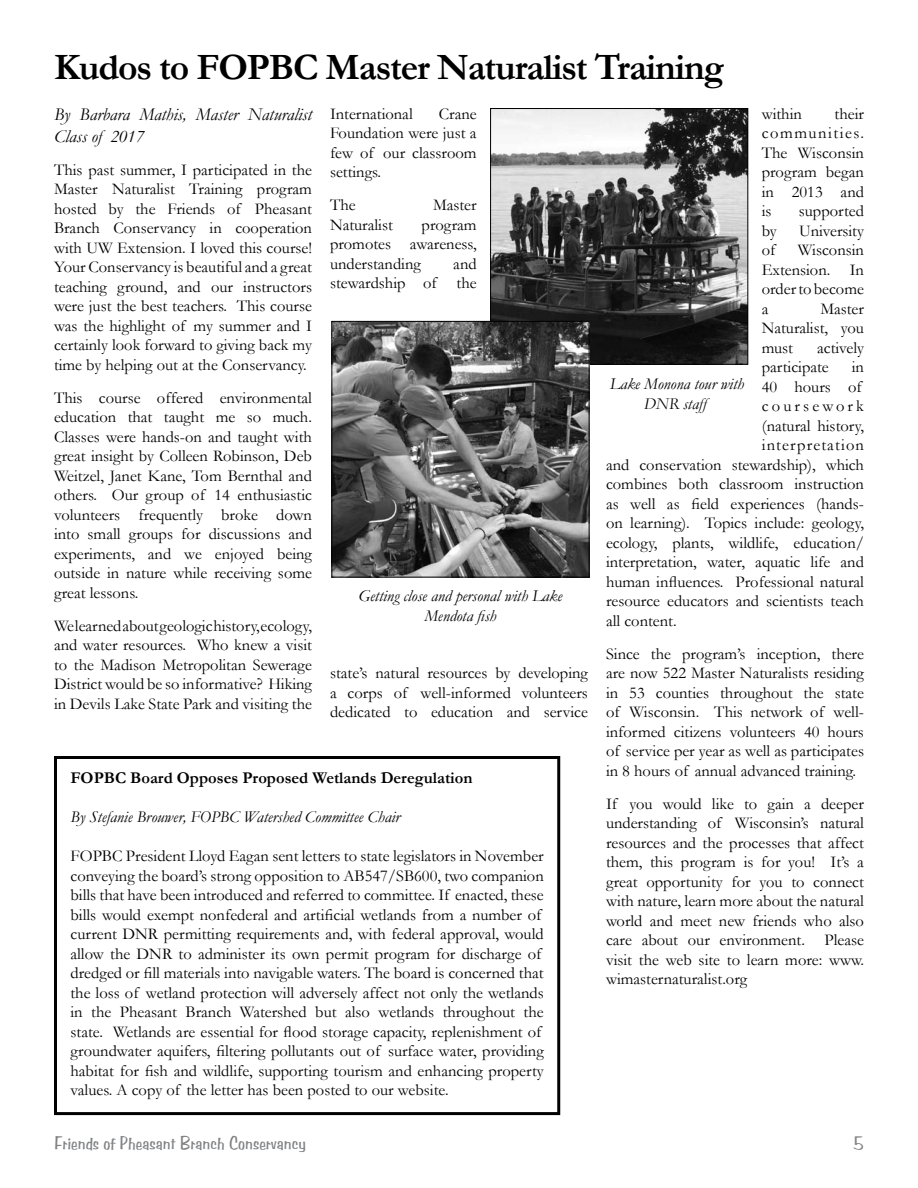
<style>
.page{position:relative;width:918px;height:1188px;background:#fff}
.page>*{position:absolute;margin:0;border:0;box-sizing:border-box;transform-origin:0 0}
.t1{font:700 37.5px "Garamond";letter-spacing:-.03em;color:#000}
.t2{font:italic 18px/21.6px "Garamond";color:#000}
.t3{font:18px "Benguiat Frisky";color:#808284}
.t4{font:16.5px/19.5px "Garamond";color:#000;text-align:justify}
.t5{font:italic 16.5px/19.8px "Garamond";color:#000;text-align:center}
.t6{font:700 16.5px "Garamond";color:#000}
.t7{font:16.5px "Garamond";letter-spacing:.07em;color:#000}
.t8{font:16.5px "Garamond";letter-spacing:.19em;color:#000}
</style>
<div class="page">
<img style="left:492px;top:110px;width:254px;height:253px">
<div style="left:490px;top:108px;width:258px;height:257px;border:1px solid #000"></div>
<img style="left:334px;top:323px;width:254px;height:253px">
<div style="left:332px;top:321px;width:258px;height:257px;border:1px solid #000"></div>
<div style="left:54px;top:756px;width:506px;height:359px;border:3px solid #000"></div>
<h1 class="t1" style="left:54px;top:41px;width:672px">Kudos to FOPBC Master Naturalist Training</h1>
<p class="t2" style="left:54px;top:103px;width:259px">By Barbara Mathis, Master Naturalist<br>Class of 2017</p>
<p class="t4" style="left:54px;top:159px;width:260px">This past summer, I participated in the Master Naturalist Training program hosted by the Friends of Pheasant Branch Conservancy in cooperation with UW Extension. I loved this course!<br>Your Conservancy is beautiful and a great teaching ground, and our instructors were just the best teachers. This course was the highlight of my summer and I certainly look forward to giving back my time by helping out at the Conservancy.</p>
<p class="t4" style="left:54px;top:387px;width:260px">This course offered environmental education that taught me so much.<br>Classes were hands-on and taught with great insight by Colleen Robinson, Deb Weitzel, Janet Kane, Tom Bernthal and others. Our group of 14 enthusiastic volunteers frequently broke down into small groups for discussions and experiments, and we enjoyed being outside in nature while receiving some great lessons.</p>
<p class="t4" style="left:54px;top:615px;width:260px">We learned about geologic history, ecology, and water resources. Who knew a visit to the Madison Metropolitan Sewerage District would be so informative? Hiking in Devils Lake State Park and visiting the</p>
<p class="t4" style="left:330px;top:104px;width:84px">International</p>
<p class="t4" style="left:330px;top:104px;width:148px;text-indent:109px">Crane Foundation were just a few of our classroom settings.</p>
<p class="t4" style="left:330px;top:195px;width:27px">The</p>
<p class="t4" style="left:433px;top:195px;width:45px">Master</p>
<p class="t4" style="left:330px;top:215px;width:64px">Naturalist</p>
<p class="t4" style="left:330px;top:215px;width:148px;text-indent:92px">program promotes awareness, understanding</p>
<p class="t4" style="left:330px;top:254px;width:148px;text-align:right">and<br>stewardship of the</p>
<p class="t5" style="left:358px;top:585px;width:205px">Getting close and personal with Lake<br>Mendota fish</p>
<p class="t4" style="left:330px;top:663px;width:260px">state’s natural resources by developing a corps of well-informed volunteers dedicated to education and service</p>
<p class="t6" style="left:70px;top:767px;width:404px">FOPBC Board Opposes Proposed Wetlands Deregulation</p>
<p class="t5" style="left:70px;top:807px;width:331px">By Stefanie Brouwer, FOPBC Watershed Committee Chair</p>
<p class="t4" style="left:70px;top:846px;width:475px;text-align:left">FOPBC President Lloyd Eagan sent letters to state legislators in November conveying the board’s strong opposition to AB547/SB600, two companion bills that have been introduced and referred to committee. If enacted, these bills would exempt nonfederal and artificial wetlands from a number of current DNR permitting requirements and, with federal approval, would allow the DNR to administer its own permit program for discharge of dredged or fill materials into navigable waters. The board is concerned that the loss of wetland protection will adversely affect not only the wetlands in the Pheasant Branch Watershed but also wetlands throughout the state. Wetlands are essential for flood storage capacity, replenishment of groundwater aquifers, filtering pollutants out of surface water, providing habitat for fish and wildlife, supporting tourism and enhancing property values. A copy of the letter has been posted to our website.</p>
<p class="t3" style="left:54px;top:1132px;width:253px">Friends of Pheasant Branch Conservancy</p>
<p class="t4" style="left:762px;top:104px;width:42px">within</p>
<p class="t4" style="left:762px;top:104px;width:104px;text-indent:73px">their communities.<br>The Wisconsin program began in 2013 and is</p>
<p class="t4" style="left:799px;top:201px;width:67px">supported</p>
<p class="t4" style="left:762px;top:221px;width:17px">by</p>
<p class="t4" style="left:799px;top:221px;width:66px">University</p>
<p class="t4" style="left:762px;top:240px;width:15px">of</p>
<p class="t4" style="left:762px;top:240px;width:104px;text-indent:36px">Wisconsin Extension. In order to become a</p>
<p class="t4" style="left:762px;top:299px;width:104px;text-indent:59px">Master Naturalist, you must</p>
<p class="t4" style="left:762px;top:338px;width:104px;text-indent:55px">actively participate</p>
<p class="t4" style="left:852px;top:357px;width:14px">in</p>
<p class="t4" style="left:762px;top:377px;width:101px">40 hours of</p>
<p class="t8" style="left:762px;top:395px;width:104px">coursework</p>
<p class="t4" style="left:762px;top:416px;width:104px">(natural history,</p>
<p class="t7" style="left:762px;top:434px;width:104px">interpretation</p>
<p class="t4" style="left:606px;top:455px;width:260px">and conservation stewardship), which</p>
<p class="t4" style="left:606px;top:474px;width:259px">combines both classroom instruction</p>
<p class="t4" style="left:606px;top:494px;width:259px">as well as field experiences (hands-</p>
<p class="t4" style="left:606px;top:513px;width:259px">on learning). Topics include: geology,</p>
<p class="t4" style="left:606px;top:533px;width:260px">ecology, plants, wildlife, education/</p>
<p class="t4" style="left:606px;top:552px;width:259px">interpretation, water, aquatic life and</p>
<p class="t4" style="left:606px;top:572px;width:259px">human influences. Professional natural</p>
<p class="t4" style="left:606px;top:591px;width:259px">resource educators and scientists teach</p>
<p class="t4" style="left:606px;top:611px;width:72px">all content.</p>
<p class="t4" style="left:606px;top:644px;width:260px">Since the program’s inception, there are now 522 Master Naturalists residing in 53 counties throughout the state of Wisconsin. This network of well&shy;informed citizens volunteers 40 hours of service per year as well as participates in 8 hours of annual advanced training.</p>
<p class="t4" style="left:606px;top:794px;width:260px">If you would like to gain a deeper understanding of Wisconsin’s natural resources and the processes that affect them, this program is for you! It’s a great opportunity for you to connect with nature, learn more about the natural world and meet new friends who also care about our environment. Please visit the web site to learn more: www. wimasternaturalist.org</p>
<p class="t5" style="left:610px;top:373px;width:136px">Lake Monona tour with<br>DNR staff</p>
</div>
